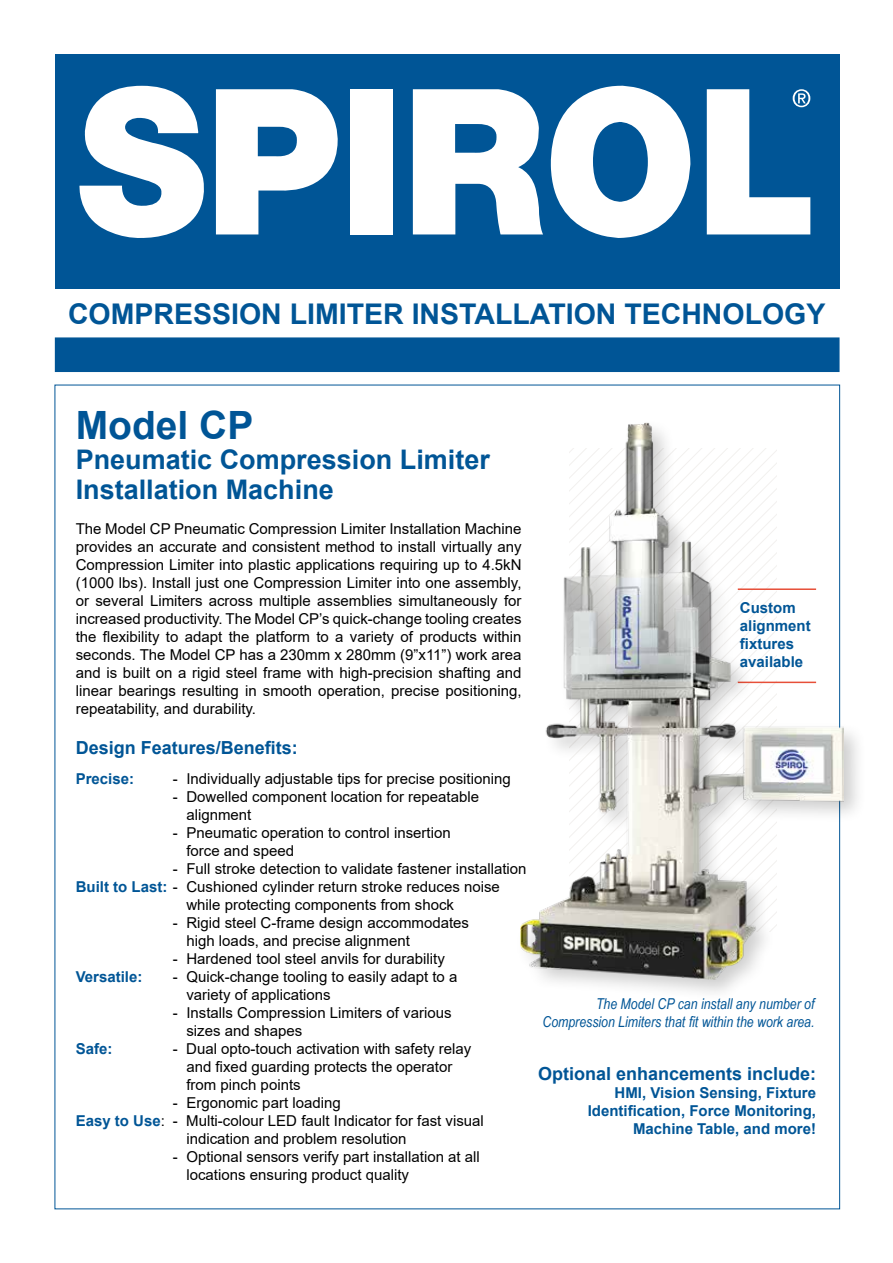
<style>
.page{position:relative;width:893px;height:1263px;background:#fff}
.page>*{position:absolute;margin:0;border:0;box-sizing:border-box;transform-origin:0 0}
.t1{font:700 39px "Arial";color:#005596}
.t2{font:700 28.5px "Arial";color:#005596}
.t3{font:700 27px/30px "Arial";color:#005596}
.t4{font:700 18px "Arial";color:#005596}
.t5{font:15px/18px "Arial";color:#000}
.t6{font:700 15px/18px "Arial";color:#005596;text-align:right}
.t7{font:italic 15px/18px "Arial Narrow";color:#005596;text-align:right}
.s1{font-weight:700;color:#005596}
</style>
<div class="page">
<div style="left:55px;top:54px;width:785px;height:235px;background:#005596"></div>
<svg style="left:79px;top:86px;width:125px;height:152px"></svg>
<div style="left:350px;top:89px;width:43px;height:145px;background:#fff"></div>
<svg style="left:413px;top:89px;width:130px;height:145px"></svg>
<svg style="left:550px;top:85px;width:141px;height:153px"></svg>
<svg style="left:216px;top:89px;width:122px;height:145px"></svg>
<svg style="left:707px;top:89px;width:103px;height:145px"></svg>
<div style="left:55px;top:337px;width:784px;height:35px;background:#005596;border:2px solid #005596"></div>
<div style="left:515px;top:418px;width:352px;height:584px;background:#000;opacity:.2"></div>
<img style="left:520px;top:423px;width:323px;height:556px">
<h2 class="t2" style="left:68px;top:293px;width:759px">COMPRESSION LIMITER INSTALLATION TECHNOLOGY</h2>
<h1 class="t1" style="left:76px;top:398px;width:179px">Model CP</h1>
<h3 class="t3" style="left:76px;top:445px;width:416px">Pneumatic Compression Limiter<br>Installation Machine</h3>
<p class="t5" style="left:76px;top:520px;width:447px;text-align:justify">The Model CP Pneumatic Compression Limiter Installation Machine provides an accurate and consistent method to install virtually any Compression Limiter into plastic applications requiring up to 4.5kN (1000 lbs). Install just one Compression Limiter into one assembly, or several Limiters across multiple assemblies simultaneously for increased productivity. The Model CP’s quick-change tooling creates the flexibility to adapt the platform to a variety of products within seconds. The Model CP has a 230mm x 280mm (9”x11”) work area and is built on a rigid steel frame with high-precision shafting and linear bearings resulting in smooth operation, precise positioning, repeatability, and durability.</p>
<p class="t4" style="left:76px;top:735px;width:224px">Design Features/Benefits:</p>
<p class="t6" style="left:76px;top:769px;width:60px">Precise:</p>
<p class="t5" style="left:173px;top:769px;width:339px">- Individually adjustable tips for precise positioning</p>
<p class="t5" style="left:186px;top:787px;width:294px;text-indent:-14px">- Dowelled component location for repeatable alignment</p>
<p class="t5" style="left:186px;top:823px;width:266px;text-indent:-14px">- Pneumatic operation to control insertion force and speed</p>
<p class="t5" style="left:173px;top:859px;width:355px">- Full stroke detection to validate fastener installation</p>
<p class="t5" style="left:76px;top:877px;width:426px"><span class="s1">Built to Last:</span> - Cushioned cylinder return stroke reduces noise</p>
<p class="t5" style="left:186px;top:895px;width:269px">while protecting components from shock</p>
<p class="t5" style="left:186px;top:913px;width:284px;text-indent:-14px">- Rigid steel C-frame design accommodates high loads, and precise alignment</p>
<p class="t5" style="left:173px;top:949px;width:273px">- Hardened tool steel anvils for durability</p>
<p class="t6" style="left:76px;top:967px;width:68px">Versatile:</p>
<p class="t5" style="left:186px;top:967px;width:272px;text-indent:-13px">- Quick-change tooling to easily adapt to a variety of applications</p>
<p class="t5" style="left:186px;top:1003px;width:267px;text-indent:-14px">- Installs Compression Limiters of various sizes and shapes</p>
<p class="t6" style="left:76px;top:1039px;width:38px">Safe:</p>
<p class="t5" style="left:186px;top:1039px;width:286px;text-indent:-14px">- Dual opto-touch activation with safety relay and fixed guarding protects the operator from pinch points</p>
<p class="t5" style="left:173px;top:1093px;width:169px">- Ergonomic part loading</p>
<p class="t5" style="left:76px;top:1111px;width:410px"><span class="s1">Easy to Use</span>: - Multi-colour LED fault Indicator for fast visual</p>
<p class="t5" style="left:186px;top:1129px;width:222px">indication and problem resolution</p>
<p class="t5" style="left:186px;top:1147px;width:295px;text-indent:-14px">- Optional sensors verify part installation at all locations ensuring product quality</p>
<p class="t6" style="left:740px;top:599px;width:72px;text-align:left">Custom alignment fixtures available</p>
<p class="t7" style="left:542px;top:994px;width:274px">The Model CP can install any number of<br>Compression Limiters that fit within the work area.</p>
<p class="t4" style="left:538px;top:1061px;width:280px">Optional enhancements include:</p>
<p class="t6" style="left:588px;top:1083px;width:230px">HMI, Vision Sensing, Fixture<br>Identification, Force Monitoring,<br>Machine Table, and more!</p>
</div>
